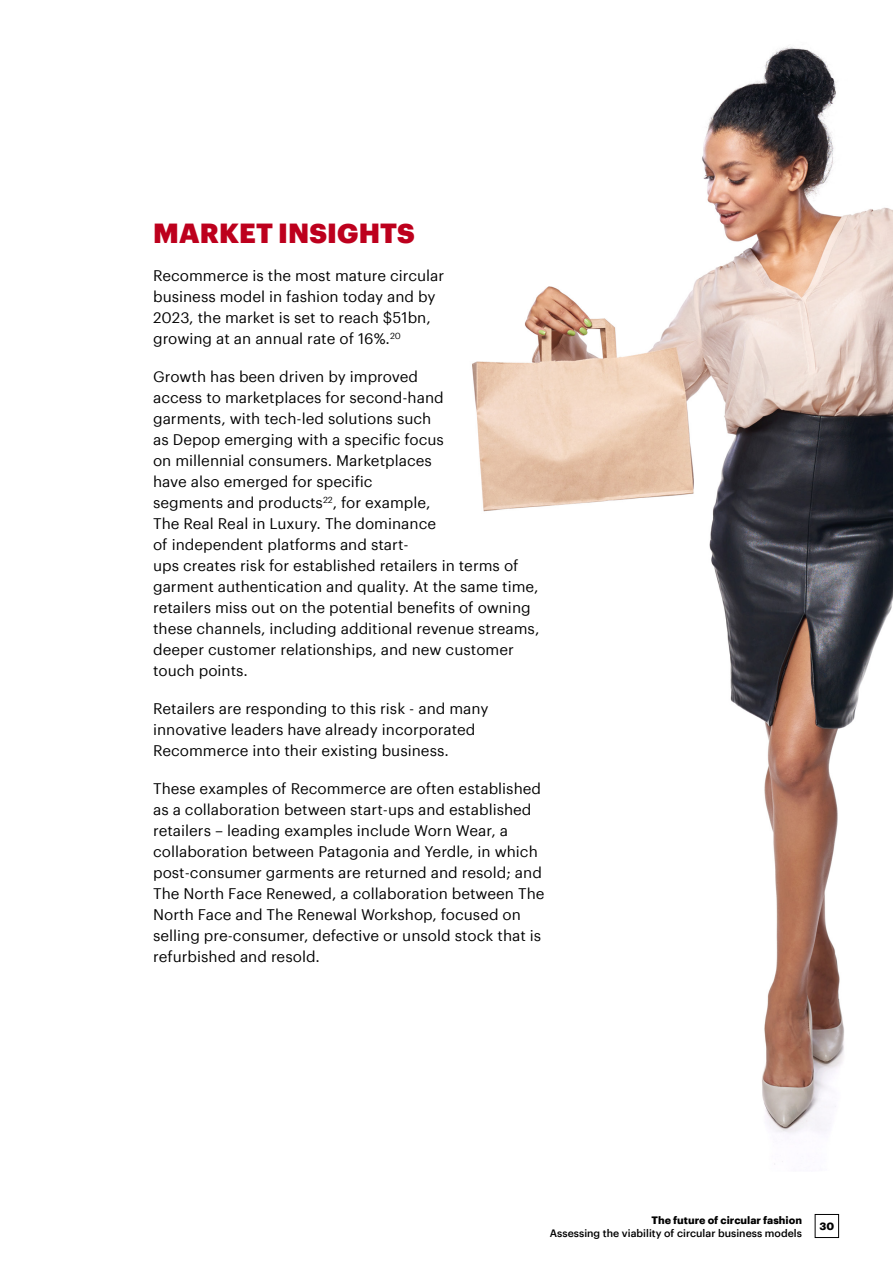
<style>
.page{position:relative;width:893px;height:1263px;background:#fff}
.page>*{position:absolute;margin:0;border:0;box-sizing:border-box;transform-origin:0 0}
.t1{font:900 27px "Graphik";letter-spacing:.005em;color:#bd001d}
.t2{font:15px/21px "Graphik";color:#000}
.t3{font:500 10.5px "Graphik";color:#000}
.t4{font:700 10.5px "Graphik";color:#000}
</style>
<div class="page">
<img style="left:472px;top:47px;width:421px;height:1118px">
<div style="left:815px;top:1214px;width:24px;height:24px;border:1px solid #000"></div>
<h1 class="t1" style="left:153px;top:212px;width:263px">MARKET INSIGHTS</h1>
<p class="t2" style="left:153px;top:264px;width:293px">Recommerce is the most mature circular business model in fashion today and by 2023, the market is set to reach $51bn, growing at an annual rate of 16%.<sup>20</sup></p>
<p class="t2" style="left:153px;top:365px;width:388px">Growth has been driven by improved<br>access to marketplaces for second-hand<br>garments, with tech-led solutions such<br>as Depop emerging with a specific focus<br>on millennial consumers. Marketplaces<br>have also emerged for specific<br>segments and products<sup>22</sup>, for example,<br>The Real Real in Luxury. The dominance<br>of independent platforms and start-<br>ups creates risk for established retailers in terms of garment authentication and quality. At the same time, retailers miss out on the potential benefits of owning these channels, including additional revenue streams, deeper customer relationships, and new customer touch points.</p>
<p class="t2" style="left:153px;top:697px;width:337px">Retailers are responding to this risk - and many innovative leaders have already incorporated<br>Recommerce into their existing business.</p>
<p class="t2" style="left:153px;top:777px;width:393px">These examples of Recommerce are often established as a collaboration between start-ups and established retailers – leading examples include Worn Wear, a collaboration between Patagonia and Yerdle, in which post-consumer garments are returned and resold; and The North Face Renewed, a collaboration between The North Face and The Renewal Workshop, focused on selling pre-consumer, defective or unsold stock that is refurbished and resold.</p>
<p class="t4" style="left:651px;top:1212px;width:152px">The future of circular fashion</p>
<p class="t3" style="left:550px;top:1225px;width:254px">Assessing the viability of circular business models</p>
<p class="t4" style="left:819px;top:1218px;width:16px">30</p>
</div>
